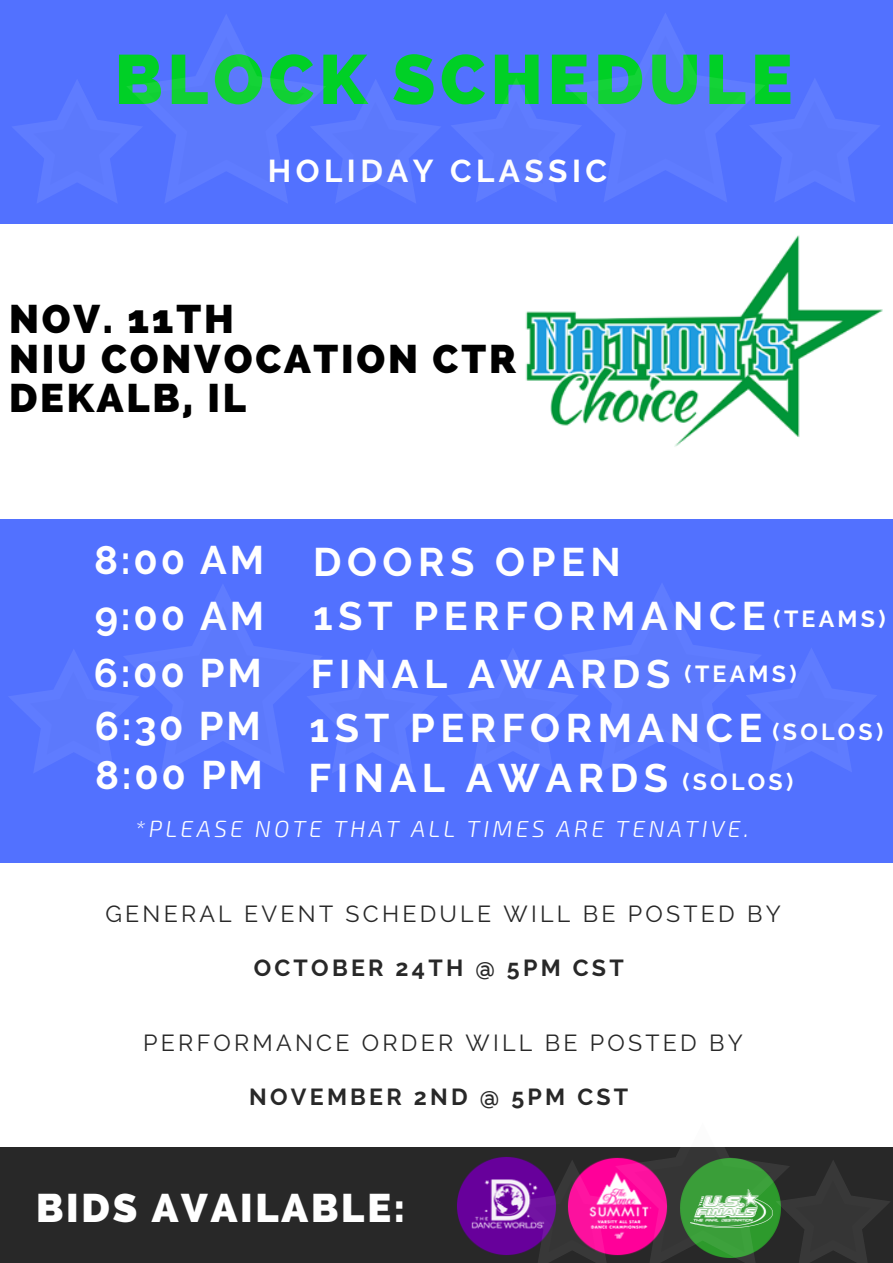
<style>
.page{position:relative;width:893px;height:1263px;background:#fff}
.page>*{position:absolute;margin:0;border:0;box-sizing:border-box;transform-origin:0 0}
.t1{font:800 69.6px "Raleway";letter-spacing:.07em;color:#00d026}
.t2{font:700 39.75px/54px "Raleway";letter-spacing:.14em;color:#fff}
.t3{font:800 39.75px/39.5px "Raleway";letter-spacing:.07em;color:#000}
.t4{font:800 39.75px "Raleway";letter-spacing:.07em;color:#fff}
.t5{font:700 31.5px "Raleway";letter-spacing:.14em;color:#fff}
.t6{font:23.25px "Raleway";letter-spacing:.14em;color:#282828}
.t7{font:700 23.25px "Raleway";letter-spacing:.14em;color:#282828}
.t8{font:italic 300 23.25px "Exo 2";letter-spacing:.14em;color:#fff}
.t9{font:700 23.25px/50.7px "Raleway";letter-spacing:.14em;color:#fff}
</style>
<div class="page">
<div style="left:0;top:0;width:893px;height:224px;background:#5271ff"></div>
<div style="left:0;top:519px;width:893px;height:343px;background:#5271ff"></div>
<div style="left:0;top:1147px;width:893px;height:116px;background:#282828"></div>
<img style="left:525px;top:235px;width:358px;height:212px">
<img style="left:457px;top:1157px;width:58px;height:98px">
<svg style="left:13px;top:15px;width:427px;height:188px"></svg>
<svg style="left:452px;top:13px;width:427px;height:189px"></svg>
<svg style="left:9px;top:585px;width:428px;height:188px"></svg>
<svg style="left:448px;top:584px;width:428px;height:188px"></svg>
<svg style="left:515px;top:1147px;width:375px;height:116px"></svg>
<h1 class="t1" style="left:115px;top:39px;width:679px">BLOCK SCHEDULE</h1>
<p class="t5" style="left:268px;top:152px;width:341px">HOLIDAY CLASSIC</p>
<p class="t3" style="left:9px;top:300px;width:509px">NOV. 11TH<br>NIU CONVOCATION CTR<br>DEKALB, IL</p>
<p class="t2" style="left:94px;top:533px;width:171px">8:00 AM</p>
<p class="t2" style="left:313px;top:535px;width:454px">DOORS OPEN<br>1ST PERFORMANCE</p>
<p class="t2" style="left:95px;top:588px;width:171px">9:00 AM</p>
<p class="t9" style="left:774px;top:594px;width:113px">(TEAMS)</p>
<p class="t9" style="left:685px;top:649px;width:113px">(TEAMS)</p>
<p class="t9" style="left:682px;top:706px;width:202px;text-indent:90px">(SOLOS) (SOLOS)</p>
<p class="t2" style="left:94px;top:647px;width:670px">6:00 PM FINAL AWARDS<br>6:30 PM 1ST PERFORMANCE</p>
<p class="t2" style="left:95px;top:748px;width:169px">8:00 PM</p>
<p class="t2" style="left:309px;top:751px;width:361px">FINAL AWARDS</p>
<p class="t8" style="left:135px;top:813px;width:615px">*PLEASE NOTE THAT ALL TIMES ARE TENATIVE.</p>
<p class="t6" style="left:105px;top:900px;width:677px">GENERAL EVENT SCHEDULE WILL BE POSTED BY</p>
<p class="t7" style="left:254px;top:954px;width:372px">OCTOBER 24TH @ 5PM CST</p>
<p class="t6" style="left:143px;top:1029px;width:601px">PERFORMANCE ORDER WILL BE POSTED BY</p>
<p class="t7" style="left:249px;top:1083px;width:380px">NOVEMBER 2ND @ 5PM CST</p>
<p class="t4" style="left:36px;top:1184px;width:371px">BIDS AVAILABLE:</p>
</div>
